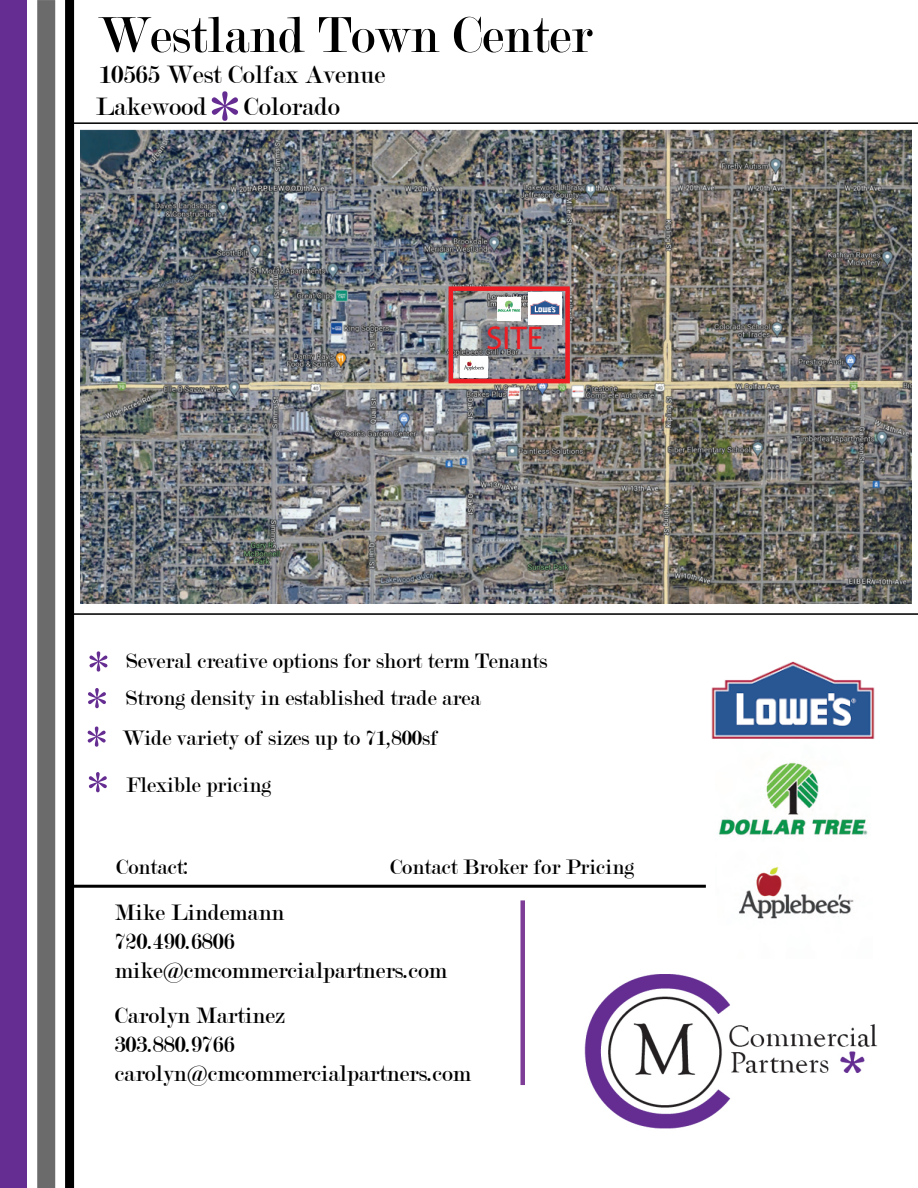
<style>
.page{position:relative;width:918px;height:1188px;background:#fff}
.page>*{position:absolute;margin:0;border:0;box-sizing:border-box;transform-origin:0 0}
.t1{font:87.15px "Modern";color:#652d91}
.t2{font:59.7px "Modern";color:#652d91}
.t3{font:54px "Modern";color:#000}
.t4{font:33px "Myriad Pro";color:#ee1d23}
.t5{font:27px "Modern";color:#000}
.t6{font:24px/28.8px "Modern";color:#000}
.t7{font:22.5px/37px "Modern";color:#000}
</style>
<div class="page">
<div style="left:0;top:0;width:27px;height:1188px;background:#652d91"></div>
<div style="left:37px;top:0;width:18px;height:1188px;background:#6b6b6b"></div>
<div style="left:65px;top:0;width:9px;height:1188px;background:#000"></div>
<hr style="left:70px;top:122px;width:848px;height:2px;background:#000">
<hr style="left:67px;top:885px;width:639px;height:3px;background:#000">
<div style="left:520px;top:900px;width:5px;height:185px;background:#7e3e98"></div>
<img style="left:584px;top:974px;width:293px;height:155px">
<hr style="left:73px;top:613px;width:845px;height:2px;background:#000">
<img style="left:81px;top:129px;width:831px;height:475px">
<div style="left:449px;top:286px;width:121px;height:97px;border:4px solid #ee1d23"></div>
<img style="left:528px;top:293px;width:34px;height:32px">
<img style="left:498px;top:297px;width:23px;height:23px">
<img style="left:461px;top:357px;width:27px;height:20px">
<img style="left:711px;top:661px;width:164px;height:78px">
<img style="left:718px;top:762px;width:150px;height:74px">
<img style="left:739px;top:866px;width:115px;height:53px">
<h3 class="t3" style="left:98px;top:8px;width:496px">Westland Town Center</h3>
<p class="t5" style="left:99px;top:61px;width:288px">10565 West Colfax Avenue</p>
<h1 class="t1" style="left:210px;top:77px;width:41px">*</h1>
<p class="t5" style="left:96px;top:93px;width:112px">Lakewood</p>
<p class="t5" style="left:244px;top:93px;width:97px">Colorado</p>
<h3 class="t4" style="left:486px;top:318px;width:58px">SITE</h3>
<h2 class="t2" style="left:88px;top:642px;width:29px">*</h2>
<h2 class="t2" style="left:87px;top:678px;width:29px">*</h2>
<h2 class="t2" style="left:86px;top:717px;width:29px">*</h2>
<p class="t7" style="left:126px;top:643px;width:423px">Several creative options for short term Tenants<br>Strong density in established trade area</p>
<p class="t7" style="left:122px;top:720px;width:317px">Wide variety of sizes up to 71,800sf</p>
<h2 class="t2" style="left:88px;top:762px;width:29px">*</h2>
<p class="t7" style="left:126px;top:766px;width:147px">Flexible pricing</p>
<p class="t7" style="left:390px;top:848px;width:246px">Contact Broker for Pricing</p>
<p class="t6" style="left:115px;top:898px;width:334px">Mike Lindemann<br>720.490.6806 mike@cmcommercialpartners.com</p>
<p class="t6" style="left:115px;top:1001px;width:358px">Carolyn Martinez<br>303.880.9766 carolyn@cmcommercialpartners.com</p>
<p class="t7" style="left:116px;top:848px;width:74px">Contact:</p>
</div>
